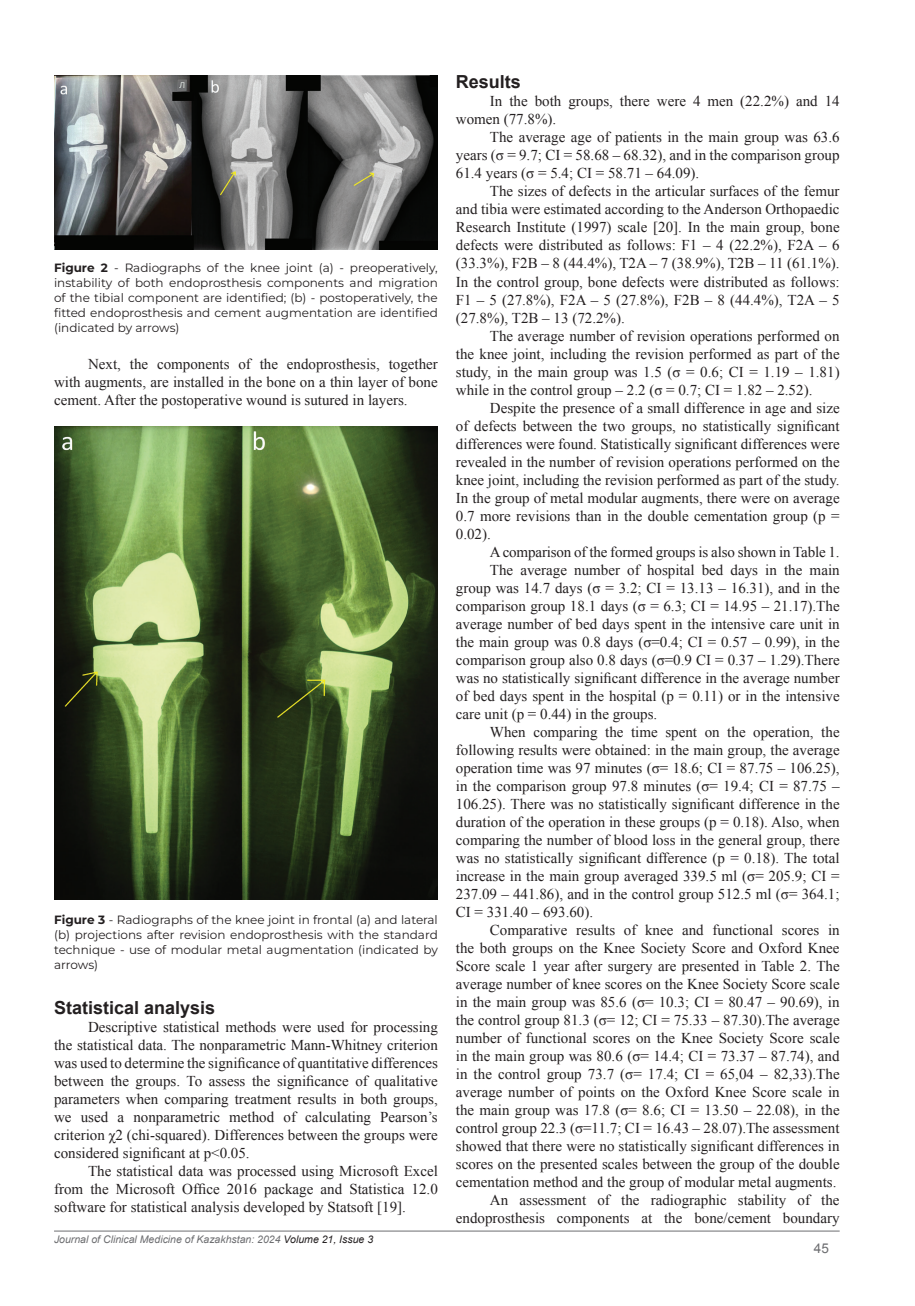
<style>
.page{position:relative;width:915px;height:1306px;background:#fff}
.page>*{position:absolute;margin:0;border:0;box-sizing:border-box;transform-origin:0 0}
.t1{font:700 18px "Arial";color:#231f20}
.t2{font:15px/18px "Times New Roman";color:#231f20;text-align:justify}
.t3{font:13.5px "Arial";color:#6c6d70}
.t4{font:12px/15px "Montserrat";color:#231f20;text-align:justify}
.t5{font:italic 10.5px "Arial";color:#6c6d70}
.s1{font-weight:700}
.s2{color:#231f20}
</style>
<div class="page">
<hr style="left:54px;top:1230px;width:785px;height:1px;background:#6c6d70">
<img style="left:54px;top:75px;width:383px;height:174px">
<img style="left:54px;top:426px;width:383px;height:473px">
<p class="t4" style="left:54px;top:260px;width:385px"><span class="s1">Figure 2</span> - Radiographs of the knee joint (a) - preoperatively, instability of both endoprosthesis components and migration of the tibial component are identified; (b) - postoperatively, the fitted endoprosthesis and cement augmentation are identified (indicated by arrows)</p>
<p class="t2" style="left:54px;top:355px;width:385px;text-indent:34px">Next, the components of the endoprosthesis, together with augments, are installed in the bone on a thin layer of bone cement. After the postoperative wound is sutured in layers.</p>
<p class="t4" style="left:54px;top:912px;width:385px"><span class="s1">Figure 3</span> - Radiographs of the knee joint in frontal (a) and lateral (b) projections after revision endoprosthesis with the standard technique - use of modular metal augmentation (indicated by arrows)</p>
<p class="t1" style="left:54px;top:995px;width:163px">Statistical analysis</p>
<p class="t2" style="left:54px;top:1017px;width:385px;text-indent:34px">Descriptive statistical methods were used for processing the statistical data. The nonparametric Mann-Whitney criterion was used to determine the significance of quantitative differences between the groups. To assess the significance of qualitative parameters when comparing treatment results in both groups, we used a nonparametric method of calculating Pearson’s criterion χ2 (chi-squared). Differences between the groups were considered significant at p&lt;0.05.</p>
<p class="t2" style="left:54px;top:1161px;width:385px;text-indent:34px">The statistical data was processed using Microsoft Excel from the Microsoft Office 2016 package and Statistica 12.0 software for statistical analysis developed by Statsoft [19].</p>
<p class="t5" style="left:54px;top:1232px;width:320px">Journal of Clinical Medicine of Kazakhstan: 2024 <span class="s2">Volume 21, Issue 3</span></p>
<p class="t1" style="left:455px;top:70px;width:67px">Results</p>
<p class="t2" style="left:455px;top:92px;width:385px;text-indent:34px">In the both groups, there were 4 men (22.2%) and 14 women (77.8%).</p>
<p class="t2" style="left:455px;top:128px;width:385px;text-indent:34px">The average age of patients in the main group was 63.6 years (σ = 9.7; CI = 58.68 – 68.32), and in the comparison group 61.4 years (σ = 5.4; CI = 58.71 – 64.09).</p>
<p class="t2" style="left:455px;top:182px;width:385px;text-indent:34px">The sizes of defects in the articular surfaces of the femur and tibia were estimated according to the Anderson Orthopaedic Research Institute (1997) scale [20]. In the main group, bone defects were distributed as follows: F1 – 4 (22.2%), F2A – 6 (33.3%), F2B – 8 (44.4%), T2A – 7 (38.9%), T2B – 11 (61.1%).<br>In the control group, bone defects were distributed as follows:<br>F1 – 5 (27.8%), F2A – 5 (27.8%), F2B – 8 (44.4%), T2A – 5 (27.8%), T2B – 13 (72.2%).</p>
<p class="t2" style="left:455px;top:326px;width:385px;text-indent:34px">The average number of revision operations performed on the knee joint, including the revision performed as part of the study, in the main group was 1.5 (σ = 0.6; CI = 1.19 – 1.81) while in the control group – 2.2 (σ = 0.7; CI = 1.82 – 2.52).</p>
<p class="t2" style="left:455px;top:398px;width:385px;text-indent:34px">Despite the presence of a small difference in age and size of defects between the two groups, no statistically significant differences were found. Statistically significant differences were revealed in the number of revision operations performed on the knee joint, including the revision performed as part of the study.<br>In the group of metal modular augments, there were on average 0.7 more revisions than in the double cementation group (p = 0.02).</p>
<p class="t2" style="left:489px;top:542px;width:351px">A comparison of the formed groups is also shown in Table 1.</p>
<p class="t2" style="left:489px;top:560px;width:351px">The average number of hospital bed days in the main</p>
<p class="t2" style="left:455px;top:578px;width:385px">group was 14.7 days (σ = 3.2; CI = 13.13 – 16.31), and in the</p>
<p class="t2" style="left:455px;top:596px;width:385px">comparison group 18.1 days (σ = 6.3; CI = 14.95 – 21.17).The</p>
<p class="t2" style="left:455px;top:614px;width:385px">average number of bed days spent in the intensive care unit in</p>
<p class="t2" style="left:455px;top:632px;width:385px">the main group was 0.8 days (σ=0.4; CI = 0.57 – 0.99), in the</p>
<p class="t2" style="left:455px;top:650px;width:385px">comparison group also 0.8 days (σ=0.9 CI = 0.37 – 1.29).There</p>
<p class="t2" style="left:455px;top:668px;width:385px">was no statistically significant difference in the average number</p>
<p class="t2" style="left:455px;top:686px;width:385px">of bed days spent in the hospital (p = 0.11) or in the intensive</p>
<p class="t2" style="left:455px;top:704px;width:203px">care unit (p = 0.44) in the groups.</p>
<p class="t2" style="left:489px;top:722px;width:351px">When comparing the time spent on the operation, the</p>
<p class="t2" style="left:455px;top:740px;width:385px">following results were obtained: in the main group, the average</p>
<p class="t2" style="left:455px;top:758px;width:385px">operation time was 97 minutes (σ= 18.6; CI = 87.75 – 106.25),</p>
<p class="t2" style="left:455px;top:776px;width:385px">in the comparison group 97.8 minutes (σ= 19.4; CI = 87.75 –</p>
<p class="t2" style="left:455px;top:794px;width:385px">106.25). There was no statistically significant difference in the</p>
<p class="t2" style="left:455px;top:812px;width:385px">duration of the operation in these groups (p = 0.18). Also, when</p>
<p class="t2" style="left:455px;top:830px;width:385px">comparing the number of blood loss in the general group, there</p>
<p class="t2" style="left:455px;top:848px;width:385px">was no statistically significant difference (p = 0.18). The total</p>
<p class="t2" style="left:455px;top:866px;width:385px">increase in the main group averaged 339.5 ml (σ= 205.9; CI =</p>
<p class="t2" style="left:455px;top:884px;width:385px">237.09 – 441.86), and in the control group 512.5 ml (σ= 364.1;</p>
<p class="t2" style="left:455px;top:902px;width:139px">CI = 331.40 – 693.60).</p>
<p class="t2" style="left:489px;top:920px;width:351px">Comparative results of knee and functional scores in</p>
<p class="t2" style="left:455px;top:938px;width:385px">the both groups on the Knee Society Score and Oxford Knee</p>
<p class="t2" style="left:455px;top:956px;width:385px">Score scale 1 year after surgery are presented in Table 2. The</p>
<p class="t2" style="left:455px;top:974px;width:385px">average number of knee scores on the Knee Society Score scale</p>
<p class="t2" style="left:455px;top:992px;width:385px">in the main group was 85.6 (σ= 10.3; CI = 80.47 – 90.69), in</p>
<p class="t2" style="left:455px;top:1010px;width:385px">the control group 81.3 (σ= 12; CI = 75.33 – 87.30).The average</p>
<p class="t2" style="left:455px;top:1028px;width:385px">number of functional scores on the Knee Society Score scale</p>
<p class="t2" style="left:455px;top:1046px;width:385px">in the main group was 80.6 (σ= 14.4; CI = 73.37 – 87.74), and</p>
<p class="t2" style="left:455px;top:1064px;width:385px">in the control group 73.7 (σ= 17.4; CI = 65,04 – 82,33).The</p>
<p class="t2" style="left:455px;top:1082px;width:385px">average number of points on the Oxford Knee Score scale in</p>
<p class="t2" style="left:455px;top:1100px;width:385px">the main group was 17.8 (σ= 8.6; CI = 13.50 – 22.08), in the</p>
<p class="t2" style="left:455px;top:1118px;width:385px">control group 22.3 (σ=11.7; CI = 16.43 – 28.07).The assessment</p>
<p class="t2" style="left:455px;top:1136px;width:385px">showed that there were no statistically significant differences in</p>
<p class="t2" style="left:455px;top:1154px;width:385px">scores on the presented scales between the group of the double</p>
<p class="t2" style="left:455px;top:1172px;width:382px">cementation method and the group of modular metal augments.</p>
<p class="t2" style="left:489px;top:1190px;width:351px">An assessment of the radiographic stability of the</p>
<p class="t2" style="left:455px;top:1208px;width:385px">endoprosthesis components at the bone/cement boundary</p>
<p class="t3" style="left:813px;top:1239px;width:17px">45</p>
</div>
